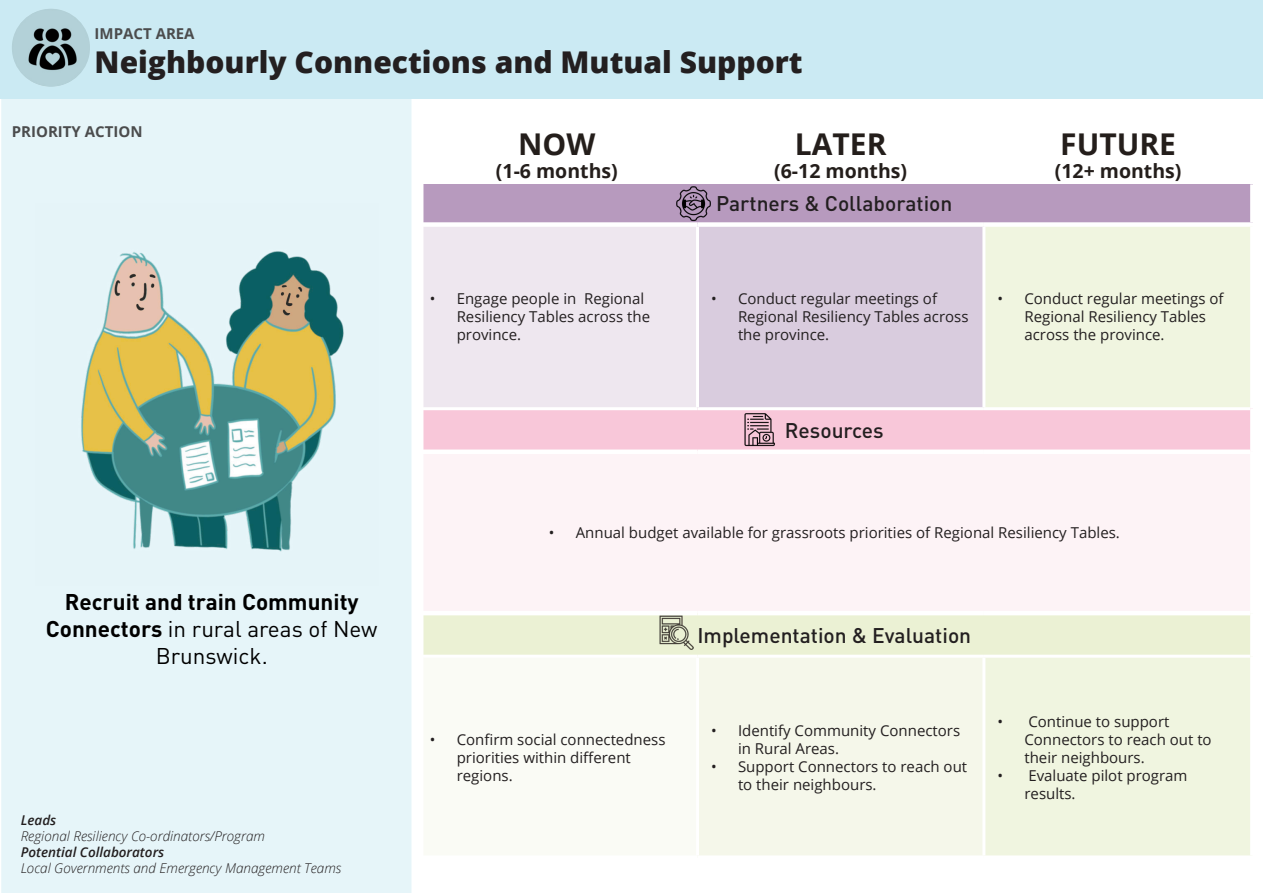
<style>
.page{position:relative;width:1263px;height:893px;background:#fff}
.page>*{position:absolute;margin:0;border:0;box-sizing:border-box;transform-origin:0 0}
.t1{font:800 30px "Open Sans";color:#231f20}
.t2{font:700 30px "Open Sans";color:#241e1b}
.t3{font:700 22.5px/27px "DIN Pro";color:#000;text-align:center}
.t4{font:500 21px "DIN Pro";color:#231f20}
.t5{font:700 19.5px "Open Sans";color:#241e1b}
.t6{font:15px/18px "Open Sans";color:#231f20}
.t7{font:700 15px "Open Sans";color:#4b4c4d}
.t8{font:italic 300 13.5px "Open Sans";color:#231f20}
.t9{font:italic 600 13.5px "Open Sans";color:#231f20}
.s1{font-weight:400}
</style>
<div class="page">
<div style="left:1px;top:98px;width:410px;height:795px;background:#e6f5f9"></div>
<div style="left:416px;top:184px;width:836px;height:41px;background:#b79abe"></div>
<div style="left:416px;top:225px;width:281px;height:184px;background:#eee7ef"></div>
<div style="left:697px;top:225px;width:287px;height:184px;background:#d9ccde"></div>
<div style="left:985px;top:227px;width:265px;height:628px;background:#f0f5e0"></div>
<div style="left:416px;top:409px;width:836px;height:43px;background:#f8c7d9"></div>
<div style="left:416px;top:452px;width:836px;height:161px;background:#fdf3f6"></div>
<div style="left:416px;top:613px;width:836px;height:43px;background:#ebf1d4"></div>
<div style="left:416px;top:656px;width:281px;height:202px;background:#fafbf5"></div>
<div style="left:697px;top:656px;width:287px;height:202px;background:#f5f7ea"></div>
<hr style="left:696px;top:227px;width:3px;height:180px;background:#fff">
<hr style="left:982px;top:227px;width:3px;height:180px;background:#fff">
<hr style="left:414px;top:407px;width:283px;height:3px;background:#fff">
<hr style="left:697px;top:407px;width:287px;height:3px;background:#fff">
<hr style="left:984px;top:407px;width:266px;height:3px;background:#fff">
<div style="left:414px;top:449px;width:283px;height:5px;background:#fff"></div>
<div style="left:697px;top:449px;width:287px;height:5px;background:#fff"></div>
<div style="left:984px;top:449px;width:266px;height:5px;background:#fff"></div>
<hr style="left:414px;top:611px;width:283px;height:4px;background:#fff">
<hr style="left:697px;top:611px;width:287px;height:4px;background:#fff">
<hr style="left:984px;top:611px;width:266px;height:4px;background:#fff">
<hr style="left:414px;top:655px;width:283px;height:3px;background:#fff">
<hr style="left:697px;top:655px;width:287px;height:3px;background:#fff">
<hr style="left:696px;top:658px;width:3px;height:197px;background:#fff">
<hr style="left:984px;top:655px;width:266px;height:3px;background:#fff">
<hr style="left:982px;top:658px;width:3px;height:197px;background:#fff">
<div style="left:414px;top:222px;width:283px;height:5px;background:#fff"></div>
<div style="left:697px;top:222px;width:287px;height:5px;background:#fff"></div>
<div style="left:984px;top:222px;width:271px;height:5px;background:#fff"></div>
<div style="left:1250px;top:184px;width:5px;height:38px;background:#fff"></div>
<div style="left:1250px;top:409px;width:5px;height:43px;background:#fff"></div>
<div style="left:1250px;top:452px;width:5px;height:161px;background:#fff"></div>
<div style="left:1250px;top:613px;width:5px;height:43px;background:#fff"></div>
<div style="left:414px;top:855px;width:283px;height:5px;background:#fff"></div>
<div style="left:697px;top:855px;width:287px;height:5px;background:#fff"></div>
<img style="left:659px;top:615px;width:34px;height:34px">
<img style="left:676px;top:186px;width:35px;height:35px">
<img style="left:744px;top:413px;width:31px;height:33px">
<div style="left:411px;top:79px;width:12px;height:814px;background:#fff"></div>
<div style="left:0;top:0;width:1263px;height:98px;background:#cbeaf3"></div>
<img style="left:12px;top:9px;width:78px;height:78px;border-radius:39px">
<img style="left:35px;top:203px;width:344px;height:383px">
<p class="t7" style="left:95px;top:23px;width:102px">IMPACT AREA</p>
<p class="t1" style="left:95px;top:39px;width:710px">Neighbourly Connections and Mutual Support</p>
<p class="t7" style="left:12px;top:121px;width:132px">PRIORITY ACTION</p>
<p class="t2" style="left:518px;top:123px;width:79px">NOW</p>
<p class="t5" style="left:496px;top:158px;width:123px">(1-6 months)</p>
<p class="t2" style="left:795px;top:123px;width:93px">LATER</p>
<p class="t5" style="left:774px;top:158px;width:134px">(6-12 months)</p>
<p class="t4" style="left:716px;top:189px;width:238px">Partners &amp; Collaboration</p>
<p class="t2" style="left:1060px;top:123px;width:117px">FUTURE</p>
<p class="t5" style="left:1055px;top:158px;width:128px">(12+ months)</p>
<p class="t6" style="left:457px;top:290px;width:195px;text-indent:-27px">• Engage people in Regional<br>Resiliency Tables across the province.</p>
<p class="t6" style="left:738px;top:290px;width:232px;text-indent:-27px">• Conduct regular meetings of<br>Regional Resiliency Tables across the province.</p>
<p class="t6" style="left:1024px;top:290px;width:201px;text-indent:-27px">• Conduct regular meetings of<br>Regional Resiliency Tables across the province.</p>
<p class="t4" style="left:785px;top:416px;width:100px">Resources</p>
<p class="t3" style="left:46px;top:588px;width:333px">Recruit and train Community<br>Connectors <span class="s1">in rural areas of New<br>Brunswick.</span></p>
<p class="t9" style="left:21px;top:810px;width:37px">Leads</p>
<p class="t8" style="left:21px;top:826px;width:246px">Regional Resiliency Co-ordinators/Program</p>
<p class="t9" style="left:21px;top:843px;width:145px">Potential Collaborators</p>
<p class="t8" style="left:21px;top:859px;width:322px">Local Governments and Emergency Management Teams</p>
<p class="t6" style="left:549px;top:523px;width:573px">• Annual budget available for grassroots priorities of Regional Resiliency Tables.</p>
<p class="t4" style="left:697px;top:621px;width:275px">Implementation &amp; Evaluation</p>
<p class="t6" style="left:457px;top:730px;width:210px;text-indent:-27px">• Confirm social connectedness priorities within different regions.</p>
<p class="t6" style="left:738px;top:721px;width:224px;text-indent:-27px">• Identify Community Connectors in Rural Areas.</p>
<p class="t6" style="left:738px;top:757px;width:231px;text-indent:-27px">• Support Connectors to reach out to their neighbours.</p>
<p class="t6" style="left:1024px;top:712px;width:189px;text-indent:-27px">• Continue to support<br>Connectors to reach out to their neighbours.</p>
<p class="t6" style="left:1024px;top:766px;width:165px;text-indent:-27px">• Evaluate pilot program results.</p>
</div>
